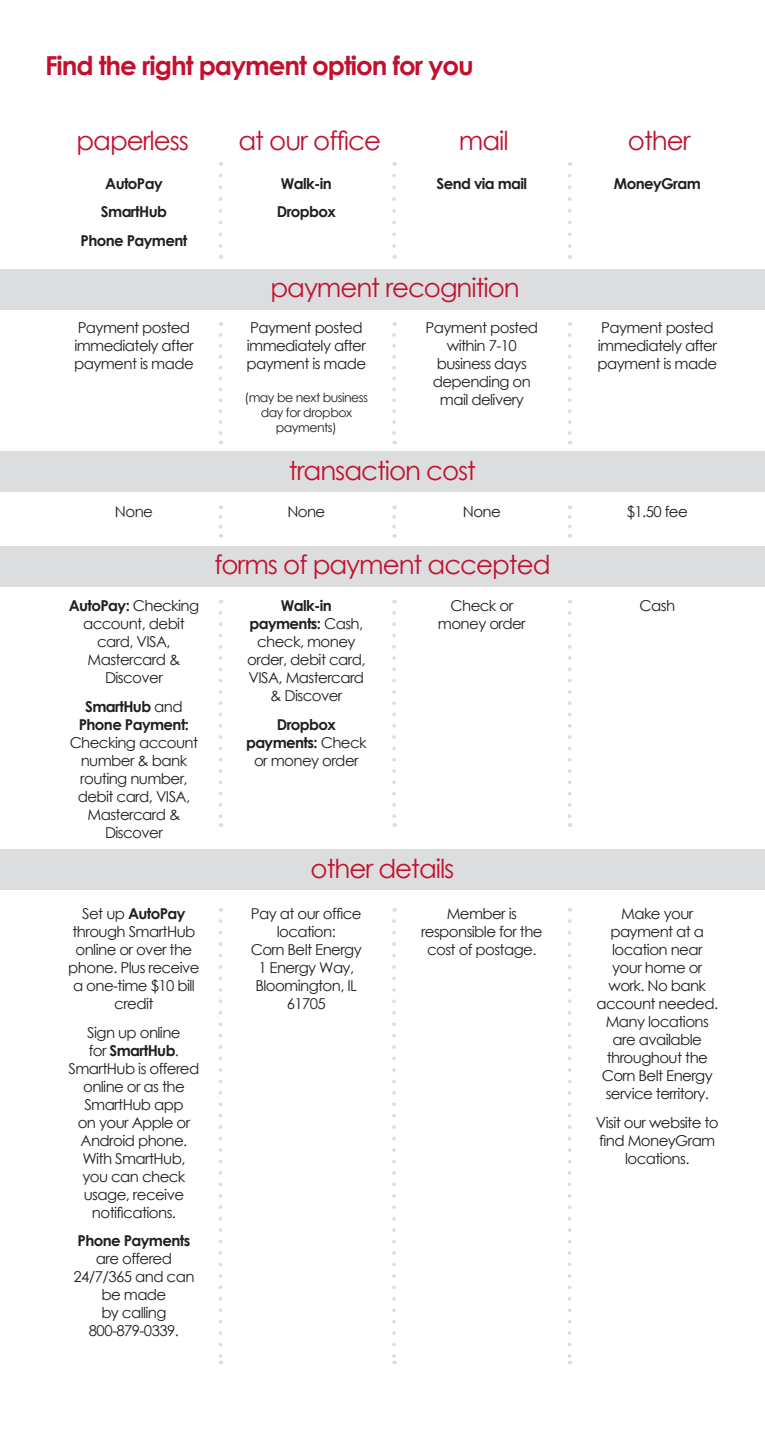
<style>
.page{position:relative;width:765px;height:1440px;background:#fff}
.page>*{position:absolute;margin:0;border:0;box-sizing:border-box;transform-origin:0 0}
.text{font:26.12px "Century Gothic";letter-spacing:-.04em;color:#c3102f}
.text-2{font:700 26.12px "Century Gothic";letter-spacing:-.04em;color:#c3102f}
.text-3{font:15px/18px "Century Gothic";letter-spacing:-.04em;color:#231f20;text-align:center}
.text-4{font:700 15px "Century Gothic";letter-spacing:-.04em;color:#231f20}
.text-5{font:12.5px/15px "Century Gothic";letter-spacing:-.04em;color:#231f20;text-align:center}
.s1{font-weight:700}
</style>
<div class="page">
<svg style="left:219px;top:176px;width:3px;height:83px"></svg>
<div style="left:0;top:269px;width:765px;height:41px;background:#dcdddf"></div>
<svg style="left:392px;top:176px;width:4px;height:83px"></svg>
<svg style="left:568px;top:176px;width:4px;height:83px"></svg>
<svg style="left:219px;top:335px;width:3px;height:109px"></svg>
<div style="left:0;top:452px;width:765px;height:40px;background:#dcdddf"></div>
<svg style="left:392px;top:335px;width:4px;height:109px"></svg>
<svg style="left:568px;top:335px;width:4px;height:109px"></svg>
<svg style="left:219px;top:517px;width:3px;height:21px"></svg>
<div style="left:0;top:546px;width:765px;height:41px;background:#dcdddf"></div>
<svg style="left:392px;top:517px;width:4px;height:21px"></svg>
<svg style="left:568px;top:517px;width:4px;height:21px"></svg>
<svg style="left:219px;top:613px;width:3px;height:214px"></svg>
<div style="left:0;top:849px;width:765px;height:41px;background:#dcdddf"></div>
<svg style="left:392px;top:613px;width:4px;height:214px"></svg>
<svg style="left:568px;top:613px;width:4px;height:214px"></svg>
<svg style="left:219px;top:921px;width:3px;height:443px"></svg>
<svg style="left:392px;top:921px;width:4px;height:443px"></svg>
<svg style="left:568px;top:921px;width:3px;height:443px"></svg>
<p class="text-2" style="left:45px;top:45px;width:430px">Find the right payment option for you</p>
<p class="text" style="left:76px;top:122px;width:114px">paperless</p>
<p class="text" style="left:238px;top:122px;width:144px">at our office</p>
<p class="text" style="left:459px;top:122px;width:51px">mail</p>
<p class="text" style="left:628px;top:122px;width:64px">other</p>
<p class="text-4" style="left:105px;top:172px;width:59px">AutoPay</p>
<p class="text-4" style="left:101px;top:201px;width:68px">SmartHub</p>
<p class="text-4" style="left:81px;top:229px;width:108px">Phone Payment</p>
<p class="text-4" style="left:281px;top:172px;width:52px">Walk-in</p>
<p class="text-4" style="left:277px;top:201px;width:61px">Dropbox</p>
<p class="text-4" style="left:437px;top:172px;width:92px">Send via mail</p>
<p class="text-4" style="left:614px;top:172px;width:89px">MoneyGram</p>
<p class="text" style="left:270px;top:270px;width:251px">payment recognition</p>
<p class="text-3" style="left:74px;top:319px;width:121px;text-align:left">Payment posted immediately after payment is made</p>
<p class="text-3" style="left:247px;top:319px;width:121px;text-align:left">Payment posted immediately after payment is made</p>
<p class="text-5" style="left:245px;top:390px;width:125px">(may be next business day for dropbox payments)</p>
<p class="text-3" style="left:426px;top:319px;width:114px">Payment posted within 7-10 business days depending on mail delivery</p>
<p class="text-3" style="left:598px;top:319px;width:121px;text-align:left">Payment posted immediately after payment is made</p>
<p class="text" style="left:289px;top:452px;width:189px">transaction cost</p>
<p class="text-3" style="left:115px;top:502px;width:40px">None</p>
<p class="text-3" style="left:287px;top:502px;width:40px">None</p>
<p class="text-3" style="left:463px;top:502px;width:40px">None</p>
<p class="text-3" style="left:627px;top:502px;width:62px">$1.50 fee</p>
<p class="text" style="left:214px;top:547px;width:338px">forms of payment accepted</p>
<p class="text-3" style="left:69px;top:596px;width:132px"><span class="s1">AutoPay:</span> Checking account, debit card, VISA,<br>Mastercard &amp;<br>Discover</p>
<p class="text-3" style="left:70px;top:697px;width:130px"><span class="s1">SmartHub</span> and<br><span class="s1">Phone Payment:<br></span>Checking account number &amp; bank routing number, debit card, VISA,<br>Mastercard &amp;<br>Discover</p>
<p class="text-3" style="left:247px;top:596px;width:120px"><span class="s1">Walk-in payments:</span> Cash, check, money order, debit card,<br>VISA, Mastercard &amp; Discover</p>
<p class="text-3" style="left:246px;top:715px;width:122px"><span class="s1">Dropbox payments:</span> Check or money order</p>
<p class="text-3" style="left:438px;top:596px;width:89px">Check or money order</p>
<p class="text-3" style="left:640px;top:596px;width:37px">Cash</p>
<p class="text-3" style="left:68px;top:905px;width:133px">Set up <span class="s1">AutoPay </span>through SmartHub online or over the phone. Plus receive a one-time $10 bill credit</p>
<p class="text-3" style="left:69px;top:1023px;width:132px">Sign up online<br>for <span class="s1">SmartHub</span>.<br>SmartHub is offered online or as the<br>SmartHub app<br>on your Apple or<br>Android phone.<br>With SmartHub, you can check usage, receive notifications.</p>
<p class="text-3" style="left:73px;top:1232px;width:123px"><span class="s1">Phone Payments </span>are offered<br>24/7/365 and can be made<br>by calling<br>800-879-0339.</p>
<p class="text" style="left:311px;top:850px;width:145px">other details</p>
<p class="text-3" style="left:251px;top:905px;width:113px">Pay at our office location:<br>Corn Belt Energy<br>1 Energy Way,<br>Bloomington, IL<br>61705</p>
<p class="text-3" style="left:421px;top:905px;width:123px">Member is responsible for the cost of postage.</p>
<p class="text-3" style="left:596px;top:905px;width:123px">Make your payment at a location near your home or work. No bank account needed.<br>Many locations are available throughout the<br>Corn Belt Energy service territory.</p>
<p class="text-3" style="left:596px;top:1113px;width:124px">Visit our website to find MoneyGram locations.</p>
</div>
